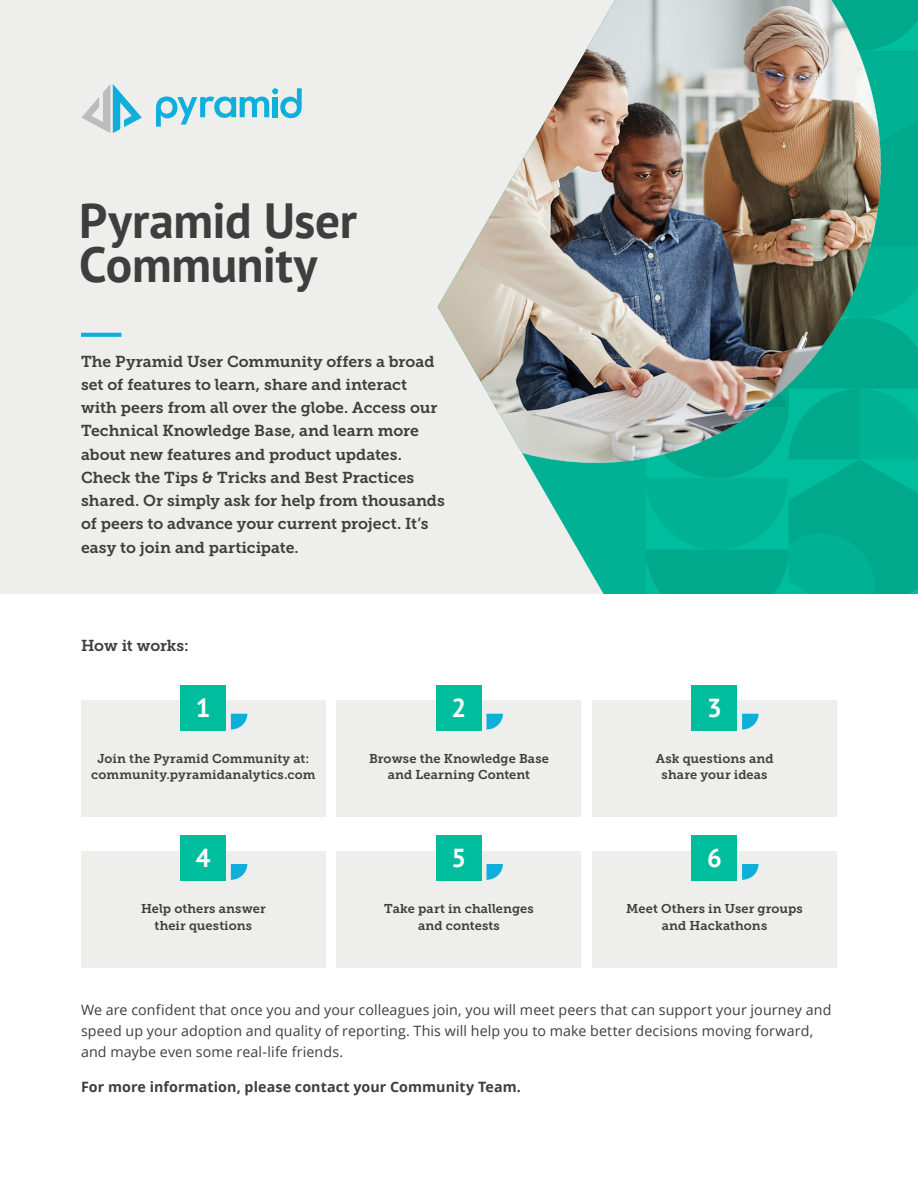
<style>
.page{position:relative;width:918px;height:1188px;background:#fff}
.page>*{position:absolute;margin:0;border:0;box-sizing:border-box;transform-origin:0 0}
.Head_1{font:700 49.35px/44.2px "PT Sans";letter-spacing:-.01em;color:#3e3e3e}
.t1{font:700 25.95px "PT Sans";color:#fff}
.t2{font:15.75px/23.2px "Museo Slab 700";color:#3e3e3e}
.t3{font:14.25px/21px "Open Sans";letter-spacing:.01em;color:#3e3e3e}
.t4{font:700 14.25px "Open Sans";letter-spacing:.005em;color:#3e3e3e}
.t5{font:12.75px/16.5px "Museo Slab 700";letter-spacing:.01em;color:#3e3e3e;text-align:center}
</style>
<div class="page">
<div style="left:0;top:0;width:918px;height:594px;background:#eeeeec"></div>
<svg style="left:528px;top:0;width:390px;height:594px;background:#11b398"></svg>
<img style="left:438px;top:0;width:443px;height:463px">
<svg style="left:156px;top:88px;width:146px;height:39px"></svg>
<div style="left:273px;top:97px;width:5px;height:20px;background:#0eafdb"></div>
<svg style="left:82px;top:84px;width:60px;height:49px"></svg>
<svg style="left:81px;top:333px;width:41px;height:4px"></svg>
<div style="left:81px;top:701px;width:245px;height:116px;background:#eeeeec"></div>
<div style="left:337px;top:701px;width:244px;height:116px;background:#eeeeec"></div>
<div style="left:592px;top:701px;width:245px;height:116px;background:#eeeeec"></div>
<div style="left:181px;top:685px;width:45px;height:45px;background:#00bd9d"></div>
<svg style="left:231px;top:714px;width:16px;height:16px"></svg>
<div style="left:436px;top:685px;width:46px;height:45px;background:#00bd9d"></div>
<svg style="left:486px;top:714px;width:17px;height:16px"></svg>
<div style="left:692px;top:685px;width:45px;height:45px;background:#00bd9d"></div>
<svg style="left:742px;top:714px;width:17px;height:16px"></svg>
<div style="left:81px;top:851px;width:245px;height:116px;background:#eeeeec"></div>
<div style="left:337px;top:851px;width:244px;height:116px;background:#eeeeec"></div>
<div style="left:592px;top:851px;width:245px;height:116px;background:#eeeeec"></div>
<div style="left:181px;top:835px;width:45px;height:46px;background:#00bd9d"></div>
<svg style="left:231px;top:864px;width:16px;height:16px"></svg>
<div style="left:436px;top:835px;width:46px;height:46px;background:#00bd9d"></div>
<svg style="left:486px;top:864px;width:17px;height:16px"></svg>
<div style="left:692px;top:835px;width:45px;height:46px;background:#00bd9d"></div>
<svg style="left:742px;top:864px;width:17px;height:16px"></svg>
<p class="Head_1" style="left:79px;top:197px;width:279px">Pyramid User<br>Community</p>
<p class="t2" style="left:81px;top:350px;width:365px">The Pyramid User Community offers a broad set of features to learn, share and interact with peers from all over the globe. Access our Technical Knowledge Base, and learn more about new features and product updates.<br>Check the Tips &amp; Tricks and Best Practices shared. Or simply ask for help from thousands of peers to advance your current project. It’s easy to join and participate.</p>
<p class="t2" style="left:81px;top:634px;width:109px">How it works:</p>
<p class="t1" style="left:196px;top:690px;width:16px">1</p>
<p class="t1" style="left:451px;top:690px;width:16px">2</p>
<p class="t1" style="left:707px;top:690px;width:16px">3</p>
<p class="t5" style="left:91px;top:750px;width:226px">Join the Pyramid Community at: community.pyramidanalytics.com</p>
<p class="t5" style="left:369px;top:750px;width:181px">Browse the Knowledge Base and Learning Content</p>
<p class="t5" style="left:656px;top:750px;width:119px">Ask questions and</p>
<p class="t5" style="left:662px;top:767px;width:107px">share your ideas</p>
<p class="t1" style="left:196px;top:841px;width:16px">4</p>
<p class="t1" style="left:451px;top:841px;width:16px">5</p>
<p class="t1" style="left:707px;top:841px;width:16px">6</p>
<p class="t5" style="left:141px;top:901px;width:126px">Help others answer</p>
<p class="t5" style="left:155px;top:917px;width:99px">their questions</p>
<p class="t5" style="left:384px;top:901px;width:151px">Take part in challenges</p>
<p class="t5" style="left:418px;top:917px;width:83px">and contests</p>
<p class="t5" style="left:626px;top:901px;width:178px">Meet Others in User groups</p>
<p class="t5" style="left:662px;top:917px;width:107px">and Hackathons</p>
<p class="t3" style="left:81px;top:999px;width:752px">We are confident that once you and your colleagues join, you will meet peers that can support your journey and speed up your adoption and quality of reporting. This will help you to make better decisions moving forward, and maybe even some real-life friends.</p>
<p class="t4" style="left:81px;top:1077px;width:442px">For more information, please contact your Community Team.</p>
</div>
